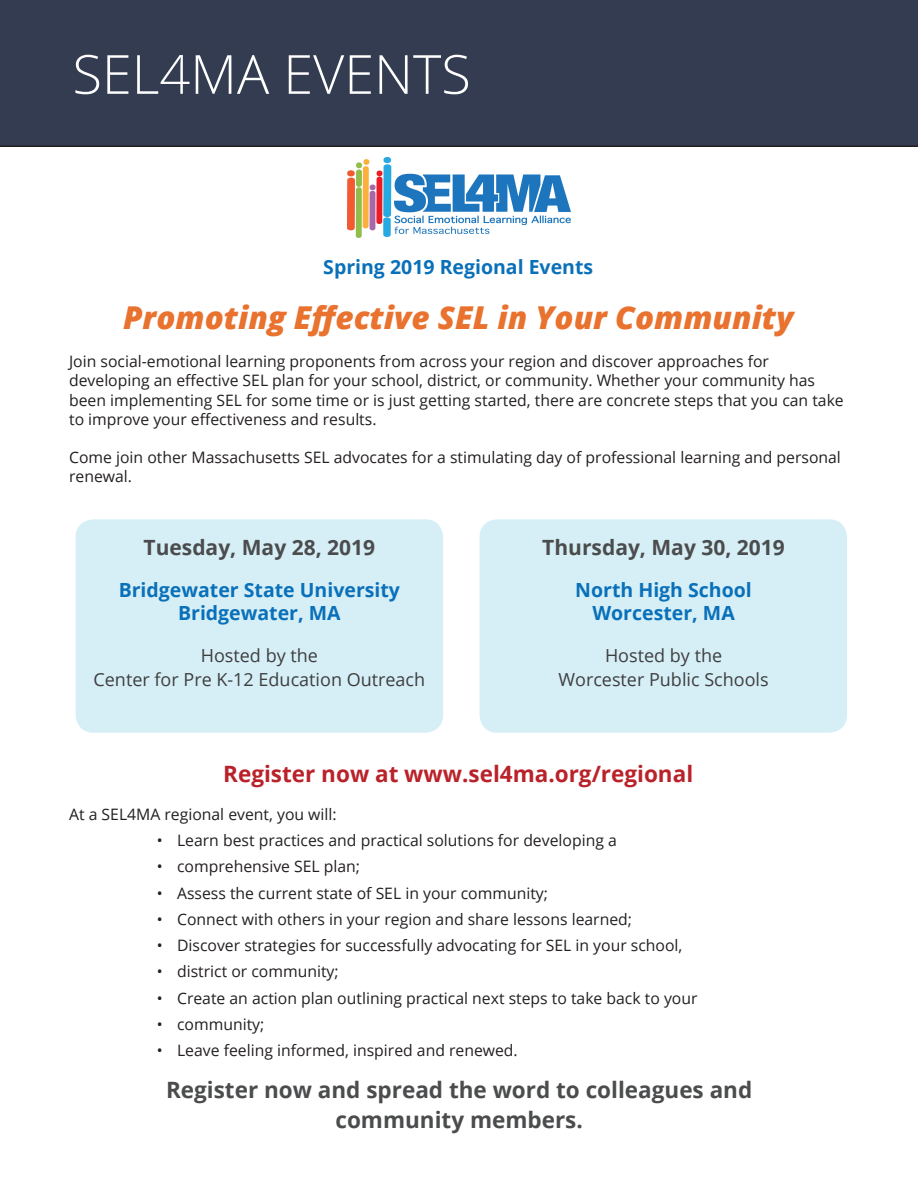
<style>
.page{position:relative;width:918px;height:1188px;background:#fff}
.page>*{position:absolute;margin:0;border:0;box-sizing:border-box;transform-origin:0 0}
.t1{font:300 54px "Open Sans";color:#fff}
.t2{font:italic 800 31.5px "Open Sans";color:#e8722e}
.t3{font:700 22.5px/30px "Open Sans";color:#4b4c4d;text-align:center}
.t4{font:700 22.5px "Open Sans";color:#ba222a}
.t5{font:700 21px "Open Sans";color:#4b4c4d}
.t6{font:700 19.5px/23.4px "Open Sans";color:#0970b9;text-align:center}
.t7{font:18px/24px "Open Sans";color:#3e3e3f;text-align:center}
.t8{font:15.75px/19.5px "Open Sans";color:#231f20}
</style>
<div class="page">
<div style="left:480px;top:519px;width:367px;height:214px;background:#d6eff6;border-radius:18px"></div>
<div style="left:0;top:0;width:918px;height:147px;background:#333c50"></div>
<img style="left:348px;top:158px;width:222px;height:79px">
<div style="left:76px;top:519px;width:367px;height:214px;background:#d6eff6;border-radius:18px"></div>
<h1 class="t1" style="left:72px;top:37px;width:400px">SEL4MA EVENTS</h1>
<p class="t6" style="left:323px;top:254px;width:271px">Spring 2019 Regional Events</p>
<h2 class="t2" style="left:123px;top:294px;width:672px">Promoting Effective SEL in Your Community</h2>
<p class="t8" style="left:69px;top:351px;width:776px">Join social-emotional learning proponents from across your region and discover approaches for developing an effective SEL plan for your school, district, or community. Whether your community has been implementing SEL for some time or is just getting started, there are concrete steps that you can take to improve your effectiveness and results.</p>
<p class="t8" style="left:69px;top:447px;width:773px">Come join other Massachusetts SEL advocates for a stimulating day of professional learning and personal renewal.</p>
<h3 class="t5" style="left:144px;top:533px;width:233px">Tuesday, May 28, 2019</h3>
<p class="t6" style="left:119px;top:577px;width:283px">Bridgewater State University<br>Bridgewater, MA</p>
<p class="t7" style="left:94px;top:643px;width:333px">Hosted by the<br>Center for Pre K-12 Education Outreach</p>
<h3 class="t5" style="left:542px;top:533px;width:244px">Thursday, May 30, 2019</h3>
<p class="t6" style="left:575px;top:577px;width:178px">North High School<br>Worcester, MA</p>
<p class="t7" style="left:558px;top:643px;width:212px">Hosted by the<br>Worcester Public Schools</p>
<h3 class="t4" style="left:223px;top:758px;width:471px">Register now at www.sel4ma.org/regional</h3>
<p class="t8" style="left:69px;top:804px;width:269px">At a SEL4MA regional event, you will:</p>
<p class="t8" style="left:157px;top:830px;width:461px">• Learn best practices and practical solutions for developing a</p>
<p class="t8" style="left:157px;top:857px;width:205px">• comprehensive SEL plan;</p>
<p class="t8" style="left:157px;top:883px;width:393px">• Assess the current state of SEL in your community;</p>
<p class="t8" style="left:157px;top:909px;width:477px">• Connect with others in your region and share lessons learned;</p>
<p class="t8" style="left:157px;top:935px;width:527px">• Discover strategies for successfully advocating for SEL in your school,</p>
<p class="t8" style="left:157px;top:962px;width:183px">• district or community;</p>
<p class="t8" style="left:157px;top:988px;width:542px">• Create an action plan outlining practical next steps to take back to your</p>
<p class="t8" style="left:157px;top:1014px;width:109px">• community;</p>
<p class="t8" style="left:157px;top:1040px;width:362px">• Leave feeling informed, inspired and renewed.</p>
<h3 class="t3" style="left:166px;top:1074px;width:588px">Register now and spread the word to colleagues and community members.</h3>
</div>
